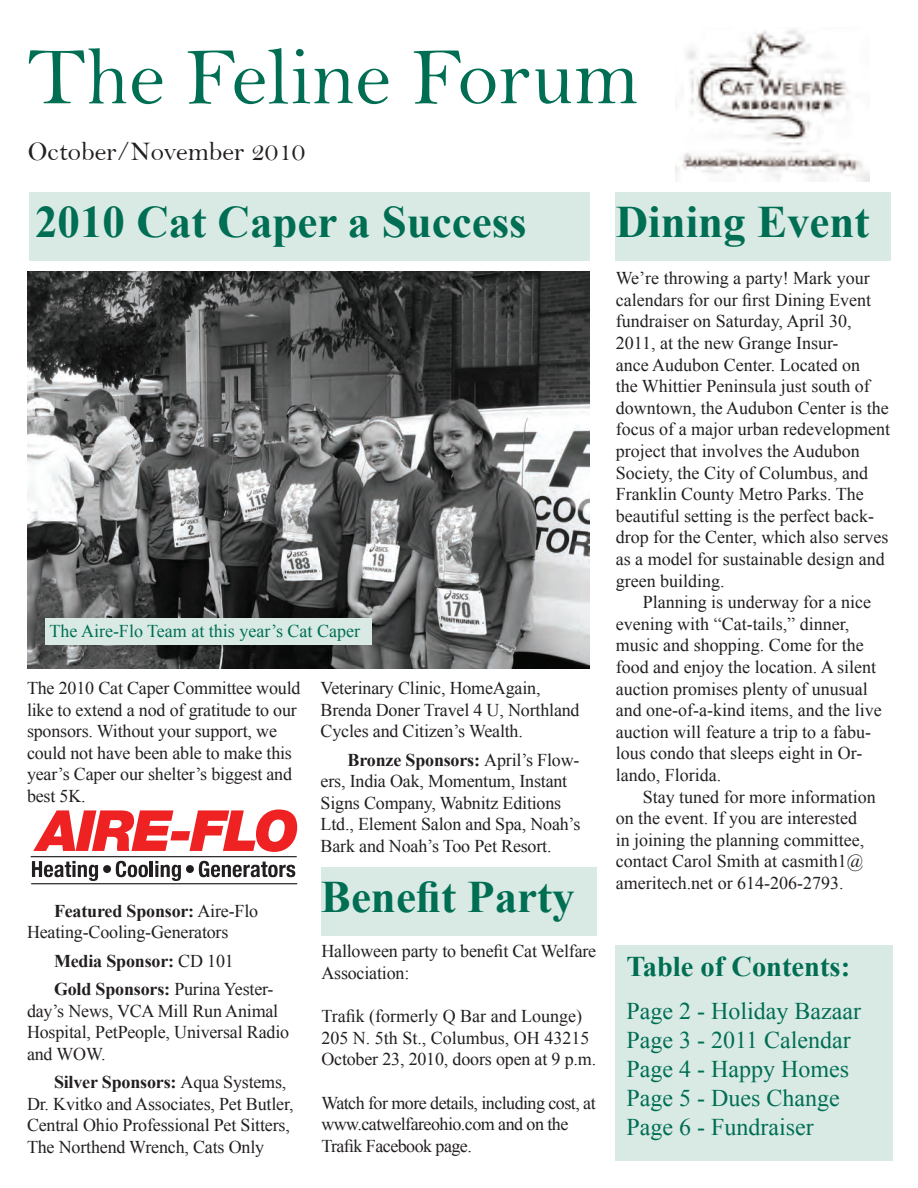
<style>
.page{position:relative;width:918px;height:1188px;background:#fff}
.page>*{position:absolute;margin:0;border:0;box-sizing:border-box;transform-origin:0 0}
.t1{font:82.5px "Bell";color:#006e53}
.t2{font:700 45px "Times New Roman";color:#006e53}
.t3{font:700 28.5px "Times New Roman";color:#006e53}
.t4{font:27px "Bell";color:#231f20}
.t5{font:24px/28.8px "Times New Roman";color:#006e53}
.t6{font:18px/21.6px "Times New Roman";color:#231f20}
.t7{font:18px/21.6px "Times New Roman";letter-spacing:-.03em;color:#231f20}
.t8{font:700 18px/28.3px "Times New Roman";letter-spacing:-.01em;color:#231f20}
.t9{font:18px "Times New Roman";color:#006e53}
.s1{font-weight:700}
.s2{font-weight:400}
</style>
<div class="page">
<div style="left:29px;top:192px;width:561px;height:69px;background:#d9eae5"></div>
<div style="left:616px;top:192px;width:275px;height:69px;background:#d9eae5"></div>
<div style="left:321px;top:867px;width:275px;height:68px;background:#d9eae5"></div>
<img style="left:676px;top:29px;width:194px;height:152px">
<div style="left:616px;top:945px;width:277px;height:216px;background:#d9eae5"></div>
<img style="left:27px;top:272px;width:563px;height:397px">
<svg style="left:33px;top:809px;width:264px;height:43px"></svg>
<hr style="left:31px;top:856px;width:266px;height:1px;background:#231f20">
<svg style="left:32px;top:861px;width:116px;height:20px"></svg>
<hr style="left:150px;top:861px;width:3px;height:16px;background:#231f20">
<svg style="left:155px;top:861px;width:140px;height:20px"></svg>
<hr style="left:31px;top:883px;width:266px;height:1px;background:#231f20">
<div style="left:45px;top:618px;width:327px;height:26px;background:#d9eae5"></div>
<h1 class="t1" style="left:27px;top:28px;width:613px">The Feline Forum</h1>
<h3 class="t4" style="left:28px;top:135px;width:279px">October/November 2010</h3>
<h2 class="t2" style="left:35px;top:191px;width:493px">2010 Cat Caper a Success</h2>
<h2 class="t2" style="left:616px;top:191px;width:255px">Dining Event</h2>
<p class="t9" style="left:50px;top:619px;width:312px">The Aire-Flo Team at this year’s Cat Caper</p>
<p class="t6" style="left:27px;top:677px;width:275px">The 2010 Cat Caper Committee would like to extend a nod of gratitude to our sponsors. Without your support, we could not have been able to make this year’s Caper our shelter’s biggest and best 5K.</p>
<p class="t6" style="left:27px;top:900px;width:233px;text-indent:27px"><span class="s1">Featured Sponsor:</span> Aire-Flo<br>Heating-Cooling-Generators</p>
<p class="t8" style="left:54px;top:946px;width:221px">Media Sponsor: <span class="s2">CD 101<br></span>Gold Sponsors: <span class="s2">Purina Yester-</span></p>
<p class="t6" style="left:27px;top:1000px;width:264px">day’s News, VCA Mill Run Animal<br>Hospital, PetPeople, Universal Radio and WOW.</p>
<p class="t6" style="left:27px;top:1071px;width:268px;text-indent:27px"><span class="s1">Silver Sponsors:</span> Aqua Systems, Dr. Kvitko and Associates, Pet Butler, Central Ohio Professional Pet Sitters, The Northend Wrench, Cats Only</p>
<p class="t6" style="left:321px;top:677px;width:261px">Veterinary Clinic, HomeAgain,<br>Brenda Doner Travel 4 U, Northland<br>Cycles and Citizen’s Wealth.</p>
<p class="t6" style="left:321px;top:748px;width:261px;text-indent:27px"><span class="s1">Bronze Sponsors:</span> April’s Flow&shy;ers, India Oak, Momentum, Instant Signs Company, Wabnitz Editions Ltd., Element Salon and Spa, Noah’s Bark and Noah’s Too Pet Resort.</p>
<h2 class="t2" style="left:321px;top:866px;width:255px">Benefit Party</h2>
<p class="t6" style="left:321px;top:940px;width:276px">Halloween party to benefit Cat Welfare<br>Association:</p>
<p class="t6" style="left:321px;top:1005px;width:276px">Trafik (formerly Q Bar and Lounge)<br>205 N. 5th St., Columbus, OH 43215<br>October 23, 2010, doors open at 9 p.m.</p>
<p class="t7" style="left:321px;top:1092px;width:276px">Watch for more details, including cost, at www.catwelfareohio.com and on the<br>Trafik Facebook page.</p>
<p class="t6" style="left:616px;top:267px;width:276px">We’re throwing a party! Mark your calendars for our first Dining Event fundraiser on Saturday, April 30, 2011, at the new Grange Insur-<br>ance Audubon Center. Located on<br>the Whittier Peninsula just south of downtown, the Audubon Center is the focus of a major urban redevelopment project that involves the Audubon Society, the City of Columbus, and Franklin County Metro Parks. The beautiful setting is the perfect back&shy;drop for the Center, which also serves as a model for sustainable design and green building.</p>
<p class="t6" style="left:616px;top:591px;width:267px;text-indent:27px">Planning is underway for a nice evening with “Cat-tails,” dinner, music and shopping. Come for the food and enjoy the location. A silent auction promises plenty of unusual and one-of-a-kind items, and the live auction will feature a trip to a fabu&shy;lous condo that sleeps eight in Or&shy;lando, Florida.</p>
<p class="t6" style="left:616px;top:786px;width:261px;text-indent:27px">Stay tuned for more information on the event. If you are interested<br>in joining the planning committee, contact Carol Smith at casmith1@ ameritech.net or 614-206-2793.</p>
<h3 class="t3" style="left:626px;top:947px;width:225px">Table of Contents:</h3>
<h3 class="t5" style="left:626px;top:997px;width:236px">Page 2 - Holiday Bazaar<br>Page 3 - 2011 Calendar<br>Page 4 - Happy Homes<br>Page 5 - Dues Change<br>Page 6 - Fundraiser</h3>
</div>
